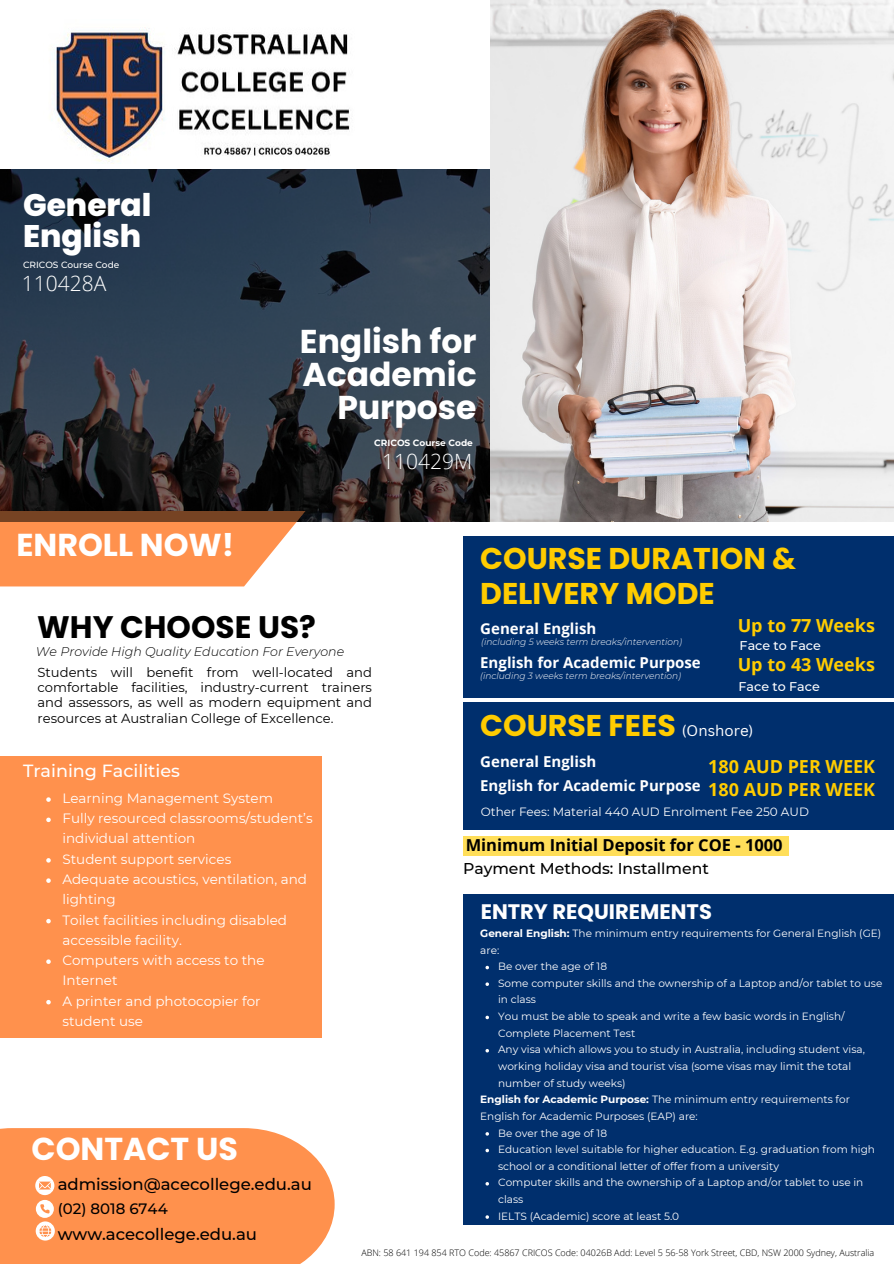
<style>
.page{position:relative;width:894px;height:1264px;background:#fff}
.page>*{position:absolute;margin:0;border:0;box-sizing:border-box;transform-origin:0 0}
.t1{font:700 33px/33px "Poppins";color:#fff;text-align:right}
.t2{font:700 31.65px "Poppins";color:#fff}
.t3{font:800 31.2px/31.2px "Poppins";color:#fff}
.t4{font:700 31.05px "Poppins";color:#000}
.t5{font:700 30px/34.8px "Poppins";color:#fc0}
.t6{font:700 21px "Poppins";color:#fff}
.t7{font:300 21px "Open Sans";color:#fff}
.t8{font:700 18px "Open Sans";color:#fc0}
.t9{font:500 17.55px "Montserrat";color:#fff}
.t10{font:500 16.5px "Montserrat";color:#000}
.t11{font:700 16.5px "Open Sans";color:#000}
.t12{font:500 15.6px "Montserrat";color:#000}
.t13{font:700 15px "Open Sans";color:#fff}
.t14{font:500 15px "Montserrat";color:#000}
.t15{font:15px "Canva Sans";color:#fff}
.t16{font:13.5px/20.2px "Montserrat";color:#fff}
.t17{font:13.05px/15.3px "Montserrat";color:#000;text-align:justify}
.t18{font:italic 300 12.6px "Montserrat";color:#000}
.t19{font:500 12.6px "Montserrat";color:#fff}
.t20{font:12px "Montserrat";color:#fff}
.t21{font:10.5px/16.6px "Montserrat";color:#fff}
.t22{font:300 9px "Open Sans";color:#000}
.t23{font:italic 300 9px "Montserrat";color:#fff}
.t24{font:500 9px "Montserrat";color:#fff}
.t25{font:700 9px "Montserrat";color:#fff}
.s1{font-weight:700}
</style>
<div class="page">
<div style="left:463px;top:535px;width:430px;height:162px;background:#002f6d"></div>
<div style="left:463px;top:702px;width:430px;height:128px;background:#002f6d"></div>
<div style="left:0;top:511px;width:305px;height:75px;background:#ff914d"></div>
<svg style="left:0;top:169px;width:490px;height:352px;background:#2c3642"></svg>
<img style="left:50px;top:27px;width:300px;height:135px">
<img style="left:490px;top:1px;width:403px;height:520px">
<div style="left:463px;top:836px;width:325px;height:19px;background:#ffde59"></div>
<svg style="left:0;top:1128px;width:334px;height:135px;background:#ff9757"></svg>
<div style="left:0;top:756px;width:321px;height:281px;background:#ff914d"></div>
<svg style="left:46px;top:797px;width:5px;height:4px"></svg>
<svg style="left:46px;top:817px;width:5px;height:5px"></svg>
<svg style="left:46px;top:858px;width:5px;height:4px"></svg>
<svg style="left:46px;top:878px;width:5px;height:4px"></svg>
<svg style="left:46px;top:918px;width:5px;height:5px"></svg>
<svg style="left:46px;top:959px;width:5px;height:4px"></svg>
<svg style="left:46px;top:1000px;width:5px;height:4px"></svg>
<div style="left:463px;top:894px;width:430px;height:330px;background:#002f6d"></div>
<svg style="left:485px;top:965px;width:4px;height:4px"></svg>
<svg style="left:485px;top:1015px;width:4px;height:4px"></svg>
<svg style="left:485px;top:1049px;width:4px;height:3px"></svg>
<svg style="left:485px;top:1132px;width:4px;height:3px"></svg>
<svg style="left:485px;top:1148px;width:4px;height:4px"></svg>
<svg style="left:485px;top:1182px;width:4px;height:3px"></svg>
<p class="t3" style="left:23px;top:189px;width:130px">General<br>English</p>
<p class="t24" style="left:23px;top:260px;width:98px">CRICOS Course Code</p>
<h1 class="t7" style="left:22px;top:268px;width:86px">110428A</h1>
<p class="t2" style="left:16px;top:523px;width:219px">ENROLL NOW!</p>
<p class="t1" style="left:300px;top:325px;width:178px">English for<br>Academic<br>Purpose</p>
<p class="t25" style="left:374px;top:437px;width:100px">CRICOS Course Code</p>
<p class="t7" style="left:382px;top:447px;width:91px">110429M</p>
<h2 class="t5" style="left:480px;top:541px;width:317px">COURSE DURATION &amp;<br>DELIVERY MODE</h2>
<h4 class="t4" style="left:37px;top:605px;width:280px">WHY CHOOSE US?</h4>
<h2 class="t17" style="left:38px;top:664px;width:336px">Students will benefit from well-located and comfortable facilities, industry-current trainers and assessors, as well as modern equipment and resources at Australian College of Excellence.</h2>
<p class="t18" style="left:36px;top:644px;width:310px">We Provide High Quality Education For Everyone</p>
<h1 class="t13" style="left:480px;top:618px;width:117px">General English</h1>
<p class="t13" style="left:480px;top:651px;width:222px">English for Academic Purpose</p>
<p class="t23" style="left:481px;top:636px;width:202px">(including 5 weeks term breaks/intervention)</p>
<p class="t23" style="left:480px;top:670px;width:202px">(including 3 weeks term breaks/intervention)</p>
<p class="t8" style="left:737px;top:613px;width:139px">Up to 77 Weeks</p>
<h6 class="t8" style="left:737px;top:652px;width:139px">Up to 43 Weeks</h6>
<h1 class="t19" style="left:739px;top:638px;width:83px">Face to Face</h1>
<p class="t19" style="left:738px;top:678px;width:83px">Face to Face</p>
<p class="t5" style="left:480px;top:708px;width:197px">COURSE FEES</p>
<h1 class="t15" style="left:681px;top:720px;width:73px">(Onshore)</h1>
<p class="t9" style="left:23px;top:759px;width:158px">Training Facilities</p>
<h5 class="t16" style="left:62px;top:788px;width:212px">Learning Management System</h5>
<p class="t16" style="left:62px;top:808px;width:252px">Fully resourced classrooms/student’s individual attention</p>
<h6 class="t16" style="left:62px;top:848px;width:170px">Student support services</h6>
<p class="t16" style="left:62px;top:869px;width:246px">Adequate acoustics, ventilation, and lighting</p>
<p class="t16" style="left:62px;top:909px;width:226px">Toilet facilities including disabled accessible facility.</p>
<p class="t16" style="left:62px;top:950px;width:203px">Computers with access to the<br>Internet</p>
<p class="t16" style="left:62px;top:990px;width:200px">A printer and photocopier for student use</p>
<h6 class="t2" style="left:32px;top:1126px;width:208px">CONTACT US</h6>
<h5 class="t10" style="left:58px;top:1173px;width:256px">admission@acecollege.edu.au</h5>
<p class="t14" style="left:58px;top:1199px;width:111px">(02) 8018 6744</p>
<p class="t10" style="left:58px;top:1223px;width:201px">www.acecollege.edu.au</p>
<h4 class="t13" style="left:480px;top:750px;width:117px">General English</h4>
<h1 class="t13" style="left:480px;top:775px;width:222px">English for Academic Purpose</h1>
<p class="t8" style="left:708px;top:753px;width:168px">180 AUD PER WEEK</p>
<p class="t8" style="left:708px;top:776px;width:168px">180 AUD PER WEEK</p>
<p class="t20" style="left:480px;top:804px;width:329px">Other Fees: Material 440 AUD Enrolment Fee 250 AUD</p>
<p class="t11" style="left:465px;top:833px;width:318px">Minimum Initial Deposit for COE - 1000</p>
<p class="t12" style="left:463px;top:858px;width:247px">Payment Methods: Installment</p>
<p class="t6" style="left:480px;top:896px;width:233px">ENTRY REQUIREMENTS</p>
<h6 class="t21" style="left:480px;top:924px;width:402px"><span class="s1">General English:</span> The minimum entry requirements for General English (GE) are:</h6>
<p class="t21" style="left:498px;top:958px;width:110px">Be over the age of 18</p>
<h3 class="t21" style="left:498px;top:974px;width:385px">Some computer skills and the ownership of a Laptop and/or tablet to use in class</h3>
<p class="t21" style="left:498px;top:1008px;width:348px">You must be able to speak and write a few basic words in English/<br>Complete Placement Test</p>
<p class="t21" style="left:498px;top:1041px;width:368px">Any visa which allows you to study in Australia, including student visa, working holiday visa and tourist visa (some visas may limit the total number of study weeks)</p>
<p class="t21" style="left:480px;top:1091px;width:371px"><span class="s1">English for Academic Purpose:</span> The minimum entry requirements for<br>English for Academic Purposes (EAP) are:</p>
<p class="t21" style="left:498px;top:1124px;width:110px">Be over the age of 18</p>
<p class="t21" style="left:498px;top:1141px;width:378px">Education level suitable for higher education. E.g. graduation from high school or a conditional letter of offer from a university</p>
<p class="t21" style="left:498px;top:1174px;width:367px">Computer skills and the ownership of a Laptop and/or tablet to use in class</p>
<p class="t21" style="left:498px;top:1207px;width:183px">IELTS (Academic) score at least 5.0</p>
<p class="t22" style="left:361px;top:1246px;width:514px">ABN: 58 641 194 854 RTO Code: 45867 CRICOS Code: 04026B Add: Level 5 56-58 York Street, CBD, NSW 2000 Sydney, Australia</p>
</div>
